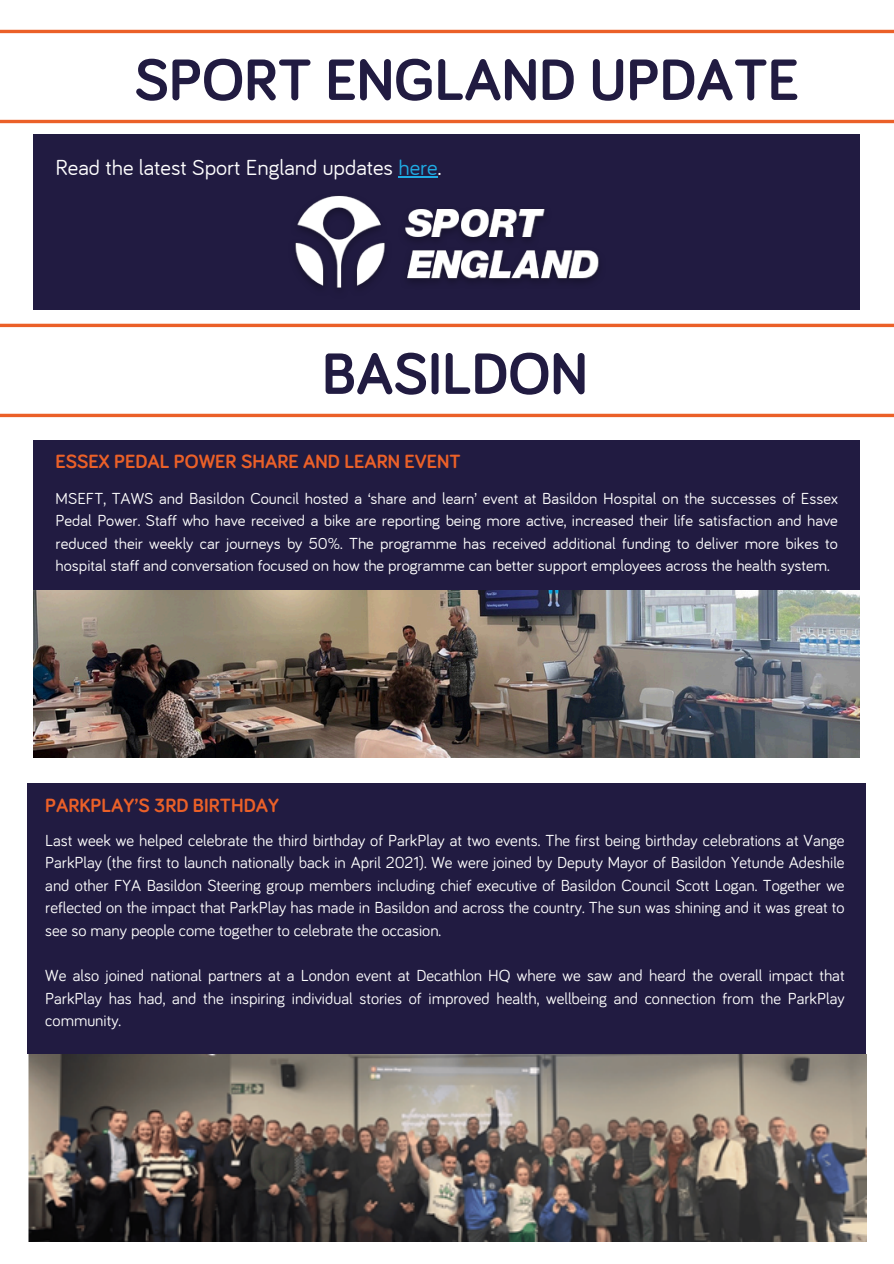
<style>
.page{position:relative;width:894px;height:1264px;background:#fff}
.page>*{position:absolute;margin:0;border:0;box-sizing:border-box;transform-origin:0 0}
.t1{font:700 60px "Bariol";color:#211b41}
.t2{font:22.5px "Bariol";color:#fff}
.t3{font:700 19.8px "Bariol";color:#eb6028}
.t4{font:16.5px/22.5px "Bariol";color:#fff;text-align:justify}
.s1{color:#1fabe3}
</style>
<div class="page">
<div style="left:34px;top:135px;width:825px;height:175px;background:#211b41"></div>
<hr style="left:0;top:324px;width:893px;height:3px;background:#eb6028">
<hr style="left:0;top:414px;width:893px;height:3px;background:#eb6028">
<div style="left:34px;top:439px;width:825px;height:318px;background:#211b41"></div>
<hr style="left:0;top:30px;width:893px;height:3px;background:#eb6028">
<hr style="left:0;top:120px;width:893px;height:3px;background:#eb6028">
<img style="left:295px;top:196px;width:304px;height:92px">
<img style="left:34px;top:590px;width:825px;height:167px">
<div style="left:28px;top:783px;width:837px;height:272px;background:#211b41"></div>
<img style="left:28px;top:1054px;width:838px;height:187px">
<hr style="left:398px;top:176px;width:39px;height:1px;background:#1fabe3">
<h3 class="t1" style="left:134px;top:53px;width:666px">SPORT ENGLAND UPDATE</h3>
<h1 class="t2" style="left:56px;top:152px;width:387px">Read the latest Sport England updates <span class="s1">here</span>.</h1>
<h3 class="t1" style="left:322px;top:346px;width:267px">BASILDON</h3>
<p class="t3" style="left:56px;top:452px;width:406px">ESSEX PEDAL POWER SHARE AND LEARN EVENT</p>
<p class="t4" style="left:56px;top:486px;width:783px">MSEFT, TAWS and Basildon Council hosted a ‘share and learn’ event at Basildon Hospital on the successes of Essex Pedal Power. Staff who have received a bike are reporting being more active, increased their life satisfaction and have reduced their weekly car journeys by 50%. The programme has received additional funding to deliver more bikes to hospital staff and conversation focused on how the programme can better support employees across the health system.</p>
<p class="t3" style="left:45px;top:796px;width:235px">PARKPLAY’S 3RD BIRTHDAY</p>
<p class="t4" style="left:45px;top:830px;width:800px">Last week we helped celebrate the third birthday of ParkPlay at two events. The first being birthday celebrations at Vange ParkPlay (the first to launch nationally back in April 2021). We were joined by Deputy Mayor of Basildon Yetunde Adeshile and other FYA Basildon Steering group members including chief executive of Basildon Council Scott Logan. Together we reflected on the impact that ParkPlay has made in Basildon and across the country. The sun was shining and it was great to see so many people come together to celebrate the occasion.</p>
<p class="t4" style="left:45px;top:965px;width:800px">We also joined national partners at a London event at Decathlon HQ where we saw and heard the overall impact that ParkPlay has had, and the inspiring individual stories of improved health, wellbeing and connection from the ParkPlay community.</p>
</div>
